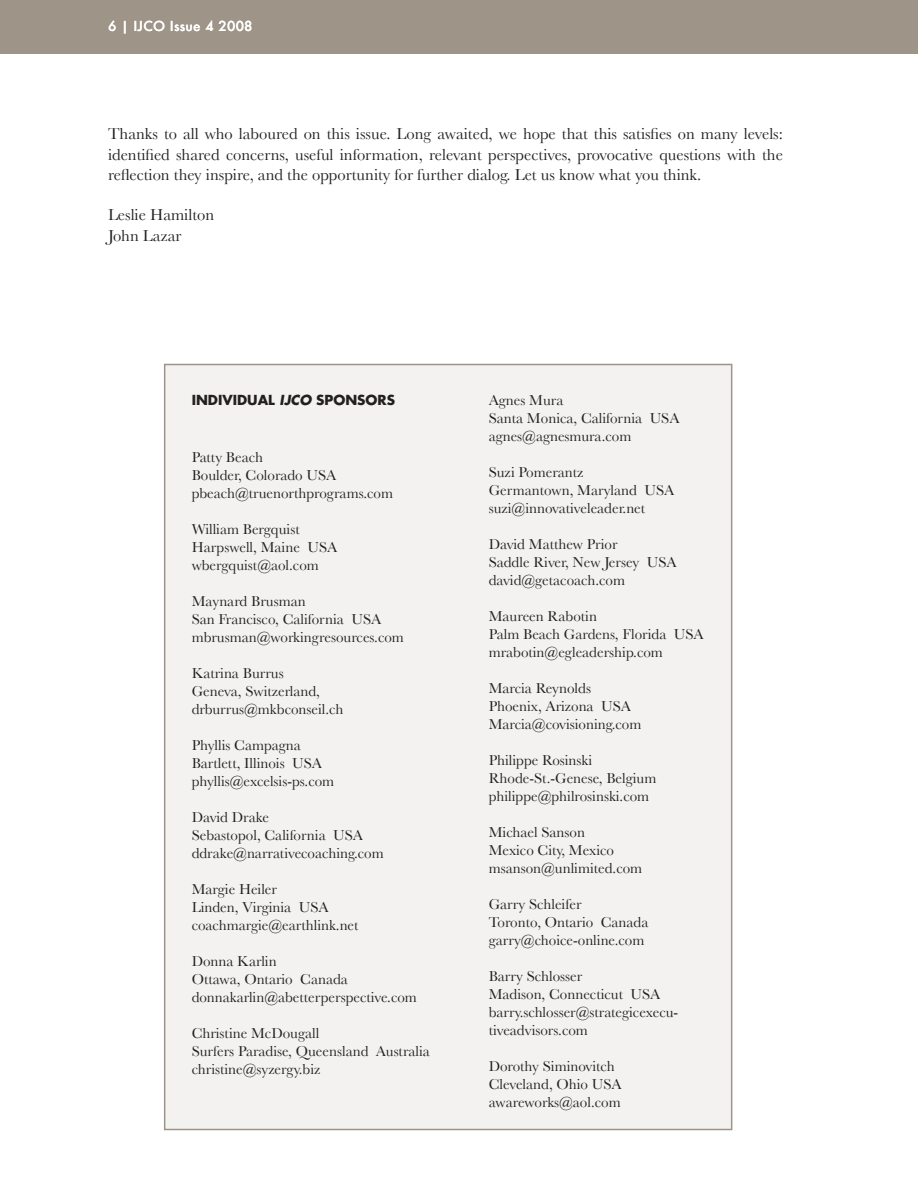
<style>
.page{position:relative;width:918px;height:1188px;background:#fff}
.page>*{position:absolute;margin:0;border:0;box-sizing:border-box;transform-origin:0 0}
.t1{font:16.5px/20.2px "Baskerville";color:#231f20;text-align:justify}
.t2{font:15px/18px "Baskerville";color:#231f20}
.t3{font:700 13.5px "Futura";color:#231f20}
.t4{font:500 13.5px "Futura";letter-spacing:.02em;color:#fff}
.s1{font-style:italic}
</style>
<div class="page">
<div style="left:0;top:0;width:918px;height:54px;background:#9e9488"></div>
<div style="left:164px;top:364px;width:568px;height:766px;background:#f3f2f0;border:2px solid #9e9488"></div>
<p class="t4" style="left:108px;top:16px;width:146px">6 | IJCO Issue 4 2008</p>
<p class="t1" style="left:108px;top:124px;width:676px">Thanks to all who laboured on this issue. Long awaited, we hope that this satisfies on many levels: identified shared concerns, useful information, relevant perspectives, provocative questions with the reflection they inspire, and the opportunity for further dialog. Let us know what you think.</p>
<p class="t1" style="left:108px;top:205px;width:108px">Leslie Hamilton<br>John Lazar</p>
<p class="t3" style="left:192px;top:391px;width:26px">INDIVIDU</p>
<p class="t3" style="left:258px;top:391px;width:137px">AL <span class="s1">IJCO</span> SPO NSO RS</p>
<p class="t2" style="left:192px;top:448px;width:203px">Patty Beach<br>Boulder, Colorado USA pbeach@truenorthprograms.com</p>
<p class="t2" style="left:192px;top:520px;width:147px">William Bergquist<br>Harpswell, Maine USA wbergquist@aol.com</p>
<p class="t2" style="left:192px;top:592px;width:214px">Maynard Brusman<br>San Francisco, California USA mbrusman@workingresources.com</p>
<p class="t2" style="left:192px;top:664px;width:153px">Katrina Burrus<br>Geneva, Switzerland, drburrus@mkbconseil.ch</p>
<p class="t2" style="left:192px;top:736px;width:144px">Phyllis Campagna<br>Bartlett, Illinois USA phyllis@excelsis-ps.com</p>
<p class="t2" style="left:192px;top:808px;width:194px">David Drake<br>Sebastopol, California USA ddrake@narrativecoaching.com</p>
<p class="t2" style="left:192px;top:880px;width:168px">Margie Heiler<br>Linden, Virginia USA coachmargie@earthlink.net</p>
<p class="t2" style="left:192px;top:952px;width:227px">Donna Karlin<br>Ottawa, Ontario Canada donnakarlin@abetterperspective.com</p>
<p class="t2" style="left:192px;top:1024px;width:240px">Christine McDougall<br>Surfers Paradise, Queensland Australia christine@syzergy.biz</p>
<p class="t2" style="left:489px;top:391px;width:192px">Agnes Mura<br>Santa Monica, California USA agnes@agnesmura.com</p>
<p class="t2" style="left:489px;top:463px;width:187px">Suzi Pomerantz<br>Germantown, Maryland USA suzi@innovativeleader.net</p>
<p class="t2" style="left:489px;top:535px;width:189px">David Matthew Prior<br>Saddle River, New Jersey USA david@getacoach.com</p>
<p class="t2" style="left:489px;top:607px;width:217px">Maureen Rabotin<br>Palm Beach Gardens, Florida USA mrabotin@egleadership.com</p>
<p class="t2" style="left:489px;top:679px;width:154px">Marcia Reynolds<br>Phoenix, Arizona USA<br>Marcia@covisioning.com</p>
<p class="t2" style="left:489px;top:751px;width:169px">Philippe Rosinski<br>Rhode-St.-Genese, Belgium philippe@philrosinski.com</p>
<p class="t2" style="left:489px;top:823px;width:155px">Michael Sanson<br>Mexico City, Mexico msanson@unlimited.com</p>
<p class="t2" style="left:489px;top:895px;width:161px">Garry Schleifer<br>Toronto, Ontario Canada garry@choice-online.com</p>
<p class="t2" style="left:489px;top:967px;width:191px">Barry Schlosser<br>Madison, Connecticut USA barry.schlosser@strategicexecu&shy;tiveadvisors.com</p>
<p class="t2" style="left:489px;top:1057px;width:135px">Dorothy Siminovitch<br>Cleveland, Ohio USA awareworks@aol.com</p>
</div>
